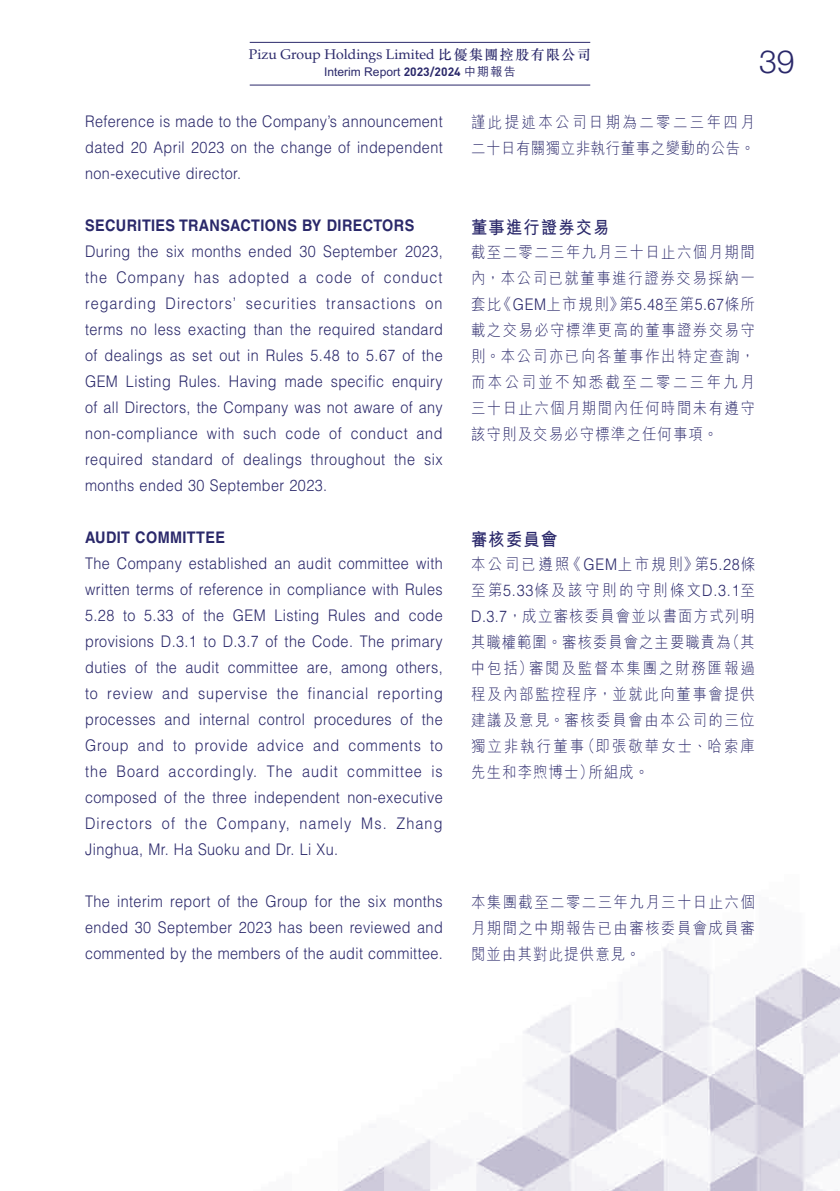
<style>
.page{position:relative;width:840px;height:1191px;background:#fff}
.page>*{position:absolute;margin:0;border:0;box-sizing:border-box;transform-origin:0 0}
.t1{font:300 32px "Helvetica Neue LT Std";color:#2a286a}
.t2{font:700 18px "M Hei HK";letter-spacing:.08em;color:#2a286a;scale:.9 1}
.t3{font:300 16px/26px "Helvetica LT Std";letter-spacing:.03em;color:#2a286a;text-align:justify;scale:.9 1}
.t4{font:300 16px/26px "M Hei HK";letter-spacing:.1em;color:#2a286a;text-align:justify;scale:.9 1}
.t5{font:700 16px "Helvetica LT Std";letter-spacing:.03em;color:#2a286a;scale:.9 1}
.t6{font:300 16px/26px "M Hei HK";letter-spacing:.04em;color:#2a286a;scale:.9 1}
.t7{font:14px "Palatino LT Std";color:#2a286a}
.t8{font:500 12px "M Hei HK";color:#2a286a}
.s1{font-family:"M Sung HK";font-weight:500}
.s2{font-family:"DIN Pro";font-weight:700}
.s3{font-family:"Helvetica LT Std"}
</style>
<div class="page">
<img style="left:338px;top:948px;width:501px;height:243px">
<hr style="left:249px;top:85px;width:341px;height:1px;background:#2a286a">
<hr style="left:249px;top:42px;width:341px;height:1px;background:#2a286a">
<p class="t7" style="left:249px;top:46px;width:343px">Pizu Group Holdings Limited <span class="s1">比優集團控股有限公司</span></p>
<p class="t8" style="left:324px;top:63px;width:193px">Interim Report <span class="s2">2023/2024</span> 中期報告</p>
<h1 class="t1" style="left:758px;top:42px;width:37px">39</h1>
<p class="t3" style="left:85px;top:108px;width:398px">Reference is made to the Company’s announcement dated 20 April 2023 on the change of independent non-executive director.</p>
<p class="t6" style="left:471px;top:108px;width:317px">謹此提述本公司日期為二零二三年四月二十日有關獨立非執行董事之變動的公告。</p>
<p class="t5" style="left:85px;top:215px;width:367px">SECURITIES TRANSACTIONS BY DIRECTORS</p>
<p class="t3" style="left:85px;top:238px;width:399px">During the six months ended 30 September 2023, the Company has adopted a code of conduct regarding Directors’ securities transactions on terms no less exacting than the required standard of dealings as set out in Rules 5.48 to 5.67 of the GEM Listing Rules. Having made specific enquiry of all Directors, the Company was not aware of any non-compliance with such code of conduct and required standard of dealings throughout the six months ended 30 September 2023.</p>
<p class="t5" style="left:85px;top:527px;width:157px">AUDIT COMMITTEE</p>
<p class="t3" style="left:85px;top:550px;width:399px">The Company established an audit committee with written terms of reference in compliance with Rules 5.28 to 5.33 of the GEM Listing Rules and code provisions D.3.1 to D.3.7 of the Code. The primary duties of the audit committee are, among others, to review and supervise the financial reporting processes and internal control procedures of the Group and to provide advice and comments to the Board accordingly. The audit committee is composed of the three independent non-executive Directors of the Company, namely Ms. Zhang Jinghua, Mr. Ha Suoku and Dr. Li Xu.</p>
<p class="t3" style="left:85px;top:888px;width:399px">The interim report of the Group for the six months ended 30 September 2023 has been reviewed and commented by the members of the audit committee.</p>
<p class="t2" style="left:471px;top:214px;width:155px">董事進行證券交易</p>
<p class="t4" style="left:471px;top:238px;width:317px">截至二零二三年九月三十日止六個月期間內，本公司已就董事進行證券交易採納一套比《<span class="s3">GEM</span>上市規則》第<span class="s3">5.48</span>至第<span class="s3">5.67</span>條所載之交易必守標準更高的董事證券交易守則。本公司亦已向各董事作出特定查詢，而本公司並不知悉截至二零二三年九月三十日止六個月期間內任何時間未有遵守該守則及交易必守標準之任何事項。</p>
<p class="t2" style="left:471px;top:526px;width:97px">審核委員會</p>
<p class="t4" style="left:471px;top:550px;width:317px">本公司已遵照《 <span class="s3">GEM</span>上市規則》第<span class="s3">5.28</span>條至第<span class="s3">5.33</span>條及該守則的守則條文<span class="s3">D.3.1</span>至<span class="s3">D.3.7</span>，成立審核委員會並以書面方式列明其職權範圍。審核委員會之主要職責為（其中包括）審閱及監督本集團之財務匯報過程及內部監控程序，並就此向董事會提供建議及意見。審核委員會由本公司的三位獨立非執行董事（即張敬華女士、哈索庫先生和李煦博士）所組成。</p>
<p class="t4" style="left:471px;top:888px;width:316px">本集團截至二零二三年九月三十日止六個月期間之中期報告已由審核委員會成員審閱並由其對此提供意見。</p>
</div>
